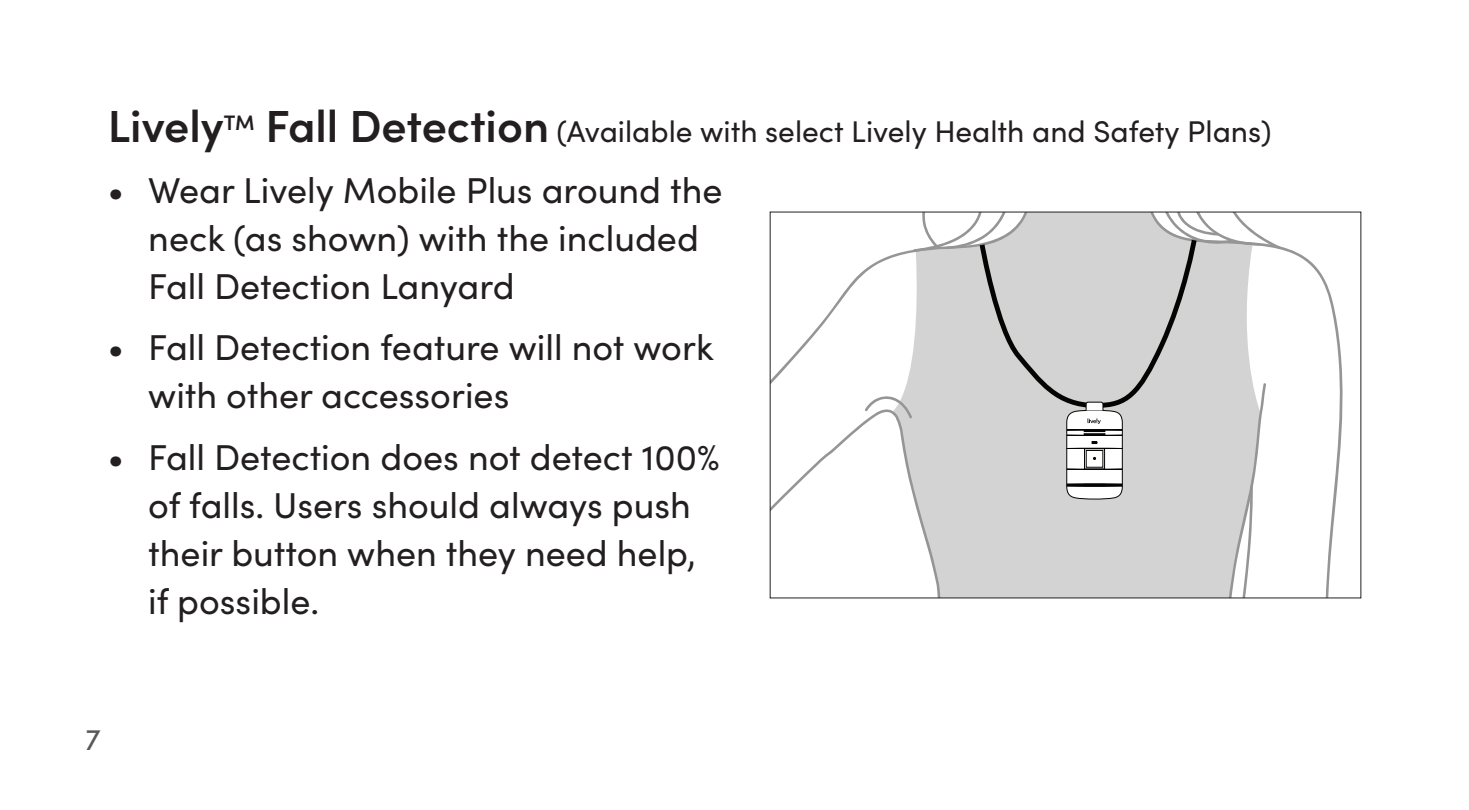
<style>
.page{position:relative;width:1469px;height:810px;background:#fff}
.page>*{position:absolute;margin:0;border:0;box-sizing:border-box;transform-origin:0 0}
.t1{font:36px/48px "Sofia Pro";color:#231f20}
.t2{font:30px "Sofia Pro";color:#231f20}
.t3{font:30px "Sofia Pro";color:#57585a}
.s1{font-weight:600;font-size:45px}
</style>
<div class="page">
<svg style="left:1305px;top:257px;width:38px;height:339px"></svg>
<svg style="left:770px;top:212px;width:535px;height:386px"></svg>
<h2 class="t2" style="left:108px;top:109px;width:1165px"><span class="s1">Lively</span><sup>TM</sup> <span class="s1">Fall Detection</span> (Available with select Lively Health and Safety Plans)</h2>
<p class="t1" style="left:148px;top:164px;width:576px;text-indent:-40px">• Wear Lively Mobile Plus around the neck (as shown) with the included<br>Fall Detection Lanyard</p>
<p class="t1" style="left:148px;top:322px;width:567px;text-indent:-40px">• Fall Detection feature will not work with other accessories</p>
<p class="t1" style="left:148px;top:431px;width:573px;text-indent:-40px">• Fall Detection does not detect 100% of falls. Users should always push their button when they need help, if possible.</p>
<p class="t3" style="left:85px;top:718px;width:17px">7</p>
</div>
